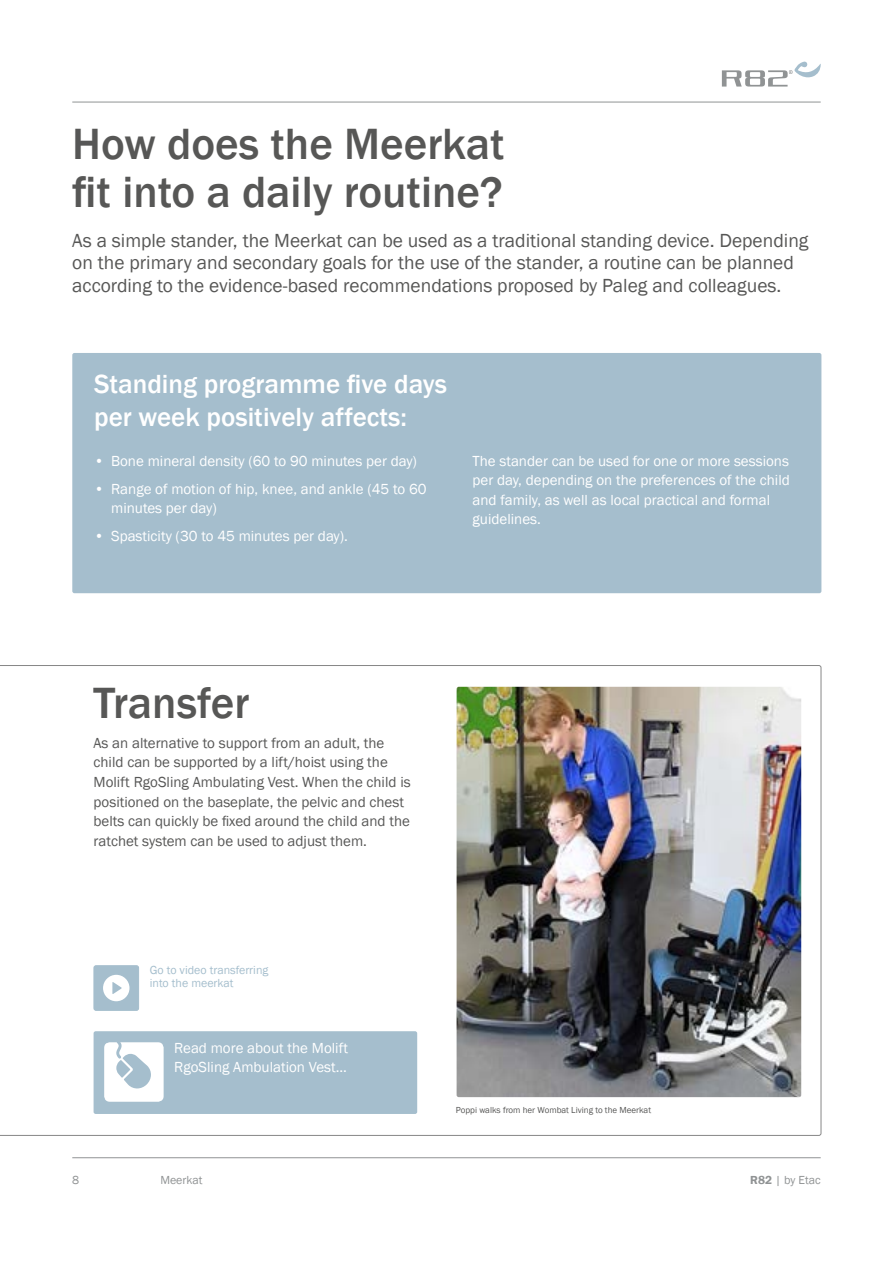
<style>
.page{position:relative;width:893px;height:1263px;background:#fff}
.page>*{position:absolute;margin:0;border:0;box-sizing:border-box;transform-origin:0 0}
.t1{font:500 45px/48px "Franklin Gothic";color:#575756}
.t2{font:500 27px/32.4px "Franklin Gothic";color:#fff}
.t3{font:19.5px/22.5px "Franklin Gothic";color:#575756}
.t4{font:15px/19.5px "Franklin Gothic";color:#fff}
.t5{font:15px/19.5px "Franklin Gothic";color:#575756}
.t6{font:12px/13.5px "Franklin Gothic";color:#a5becd}
.t7{font:12px "Franklin Gothic";color:#909394}
.t8{font:9px "Franklin Gothic";color:#575756}
.s1{font-weight:600}
</style>
<div class="page">
<svg style="left:0;top:665px;width:821px;height:471px"></svg>
<hr style="left:72px;top:102px;width:749px;height:1px;background:#909394">
<hr style="left:72px;top:1157px;width:749px;height:1px;background:#909394">
<img style="left:457px;top:687px;width:344px;height:410px">
<div style="left:94px;top:1031px;width:323px;height:83px;background:#a5becd;border-radius:2px"></div>
<svg style="left:722px;top:62px;width:99px;height:25px"></svg>
<div style="left:72px;top:353px;width:749px;height:240px;background:#a5becd;border-radius:2px"></div>
<div style="left:94px;top:965px;width:45px;height:46px;border:1px solid #a5becd;border-radius:2px"></div>
<div style="left:94px;top:966px;width:45px;height:44px;background:#a5becd;border-radius:2px"></div>
<svg style="left:103px;top:974px;width:27px;height:28px"></svg>
<div style="left:104px;top:1042px;width:60px;height:60px;background:#fff;border-radius:6px"></div>
<svg style="left:110px;top:1042px;width:48px;height:47px"></svg>
<h1 class="t1" style="left:72px;top:121px;width:434px">How does the Meerkat fit into a daily routine?</h1>
<p class="t3" style="left:72px;top:229px;width:738px">As a simple stander, the Meerkat can be used as a traditional standing device. Depending on the primary and secondary goals for the use of the stander, a routine can be planned according to the evidence-based recommendations proposed by Paleg and colleagues.</p>
<h2 class="t2" style="left:94px;top:368px;width:354px">Standing programme five days per week positively affects:</h2>
<p class="t4" style="left:94px;top:451px;width:324px">• Bone mineral density (60 to 90 minutes per day)</p>
<p class="t4" style="left:111px;top:479px;width:317px;text-indent:-17px">• Range of motion of hip, knee, and ankle (45 to 60 minutes per day)</p>
<p class="t4" style="left:94px;top:527px;width:255px">• Spasticity (30 to 45 minutes per day).</p>
<p class="t4" style="left:472px;top:451px;width:319px">The stander can be used for one or more sessions per day, depending on the preferences of the child and family, as well as local practical and formal guidelines.</p>
<h1 class="t1" style="left:94px;top:680px;width:157px">Transfer</h1>
<p class="t5" style="left:94px;top:733px;width:319px">As an alternative to support from an adult, the child can be supported by a lift/hoist using the Molift RgoSling Ambulating Vest. When the child is positioned on the baseplate, the pelvic and chest belts can quickly be fixed around the child and the ratchet system can be used to adjust them.</p>
<p class="t6" style="left:150px;top:963px;width:120px">Go to video transferring into the meerkat</p>
<p class="t4" style="left:174px;top:1038px;width:175px">Read more about the Molift<br>RgoSling Ambulation Vest...</p>
<p class="t8" style="left:456px;top:1104px;width:197px">Poppi walks from her Wombat Living to the Meerkat</p>
<p class="t7" style="left:72px;top:1173px;width:9px">8</p>
<p class="t7" style="left:160px;top:1173px;width:44px">Meerkat</p>
<p class="t7" style="left:750px;top:1173px;width:72px"><span class="s1">R82</span> | by Etac</p>
</div>
